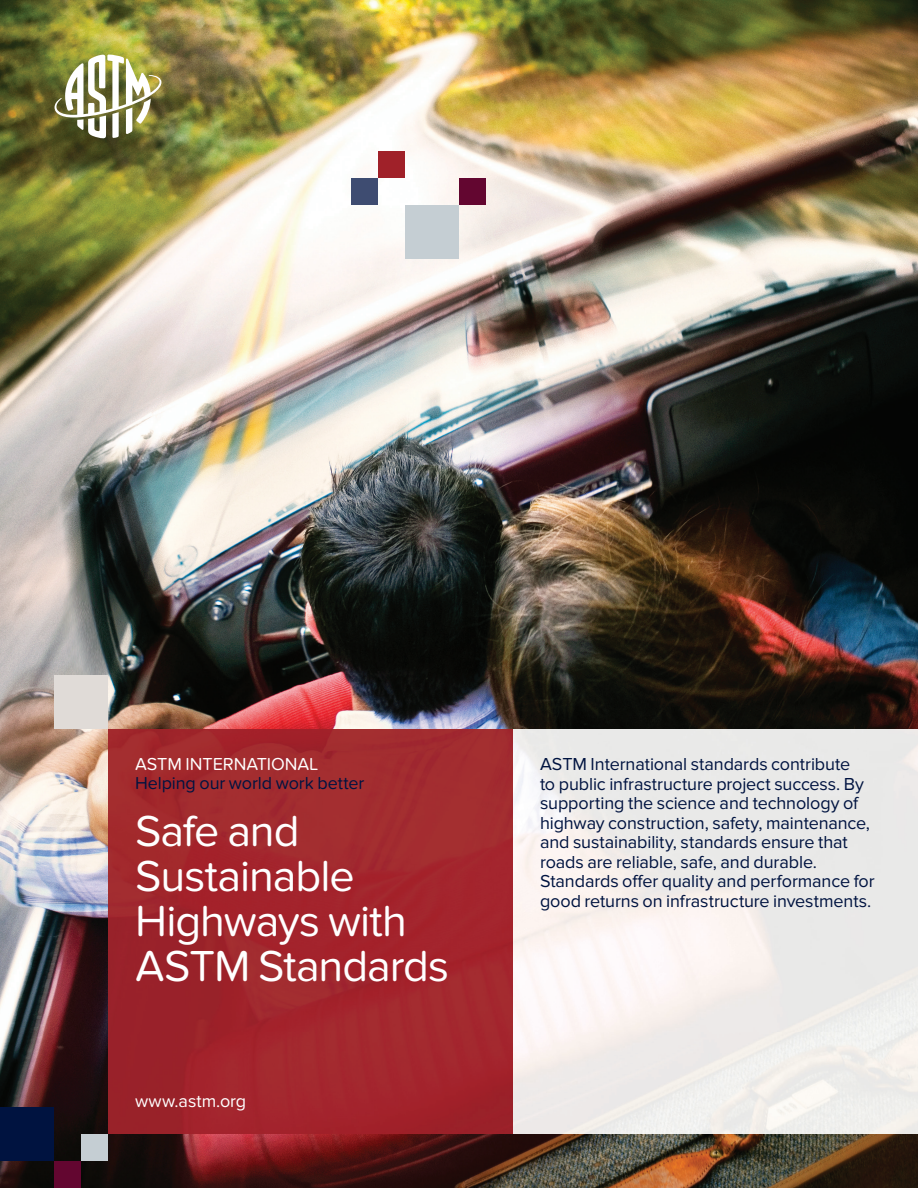
<style>
.page{position:relative;width:918px;height:1188px;background:#fff}
.page>*{position:absolute;margin:0;border:0;box-sizing:border-box;transform-origin:0 0}
.t1{font:45px/45px "Proxima Nova Soft";letter-spacing:-.025em;color:#fff}
.t2{font:18px/19.5px "Proxima Nova";letter-spacing:-.005em;color:#001340}
.t3{font:18px "Proxima Nova Soft";letter-spacing:-.005em;color:#fff}
.t4{font:18px "Proxima Nova Soft";letter-spacing:-.005em;color:#001340}
</style>
<div class="page">
<img style="left:0;top:0;width:918px;height:1188px">
<svg style="left:55px;top:55px;width:106px;height:83px"></svg>
<img style="left:108px;top:729px;width:810px;height:405px">
<div style="left:54px;top:675px;width:54px;height:54px;background:#e0dbd7"></div>
<div style="left:459px;top:178px;width:27px;height:27px;background:#630630"></div>
<div style="left:378px;top:151px;width:27px;height:27px;background:#a02129"></div>
<div style="left:0;top:1107px;width:54px;height:54px;background:#001340"></div>
<div style="left:405px;top:205px;width:54px;height:54px;background:#c5ced3"></div>
<div style="left:351px;top:178px;width:27px;height:27px;background:#3e4c71"></div>
<div style="left:54px;top:1161px;width:27px;height:27px;background:#630630"></div>
<div style="left:81px;top:1134px;width:27px;height:27px;background:#c5ced3"></div>
<p class="t3" style="left:135px;top:754px;width:185px">ASTM INTERNATIONAL</p>
<p class="t4" style="left:135px;top:773px;width:231px">Helping our world work better</p>
<h1 class="t1" style="left:135px;top:809px;width:316px">Safe and<br>Sustainable<br>Highways with<br>ASTM Standards</h1>
<p class="t3" style="left:135px;top:1091px;width:113px">www.astm.org</p>
<p class="t2" style="left:540px;top:755px;width:336px">ASTM International standards contribute<br>to public infrastructure project success. By supporting the science and technology of highway construction, safety, maintenance, and sustainability, standards ensure that roads are reliable, safe, and durable.<br>Standards offer quality and performance for good returns on infrastructure investments.</p>
</div>
